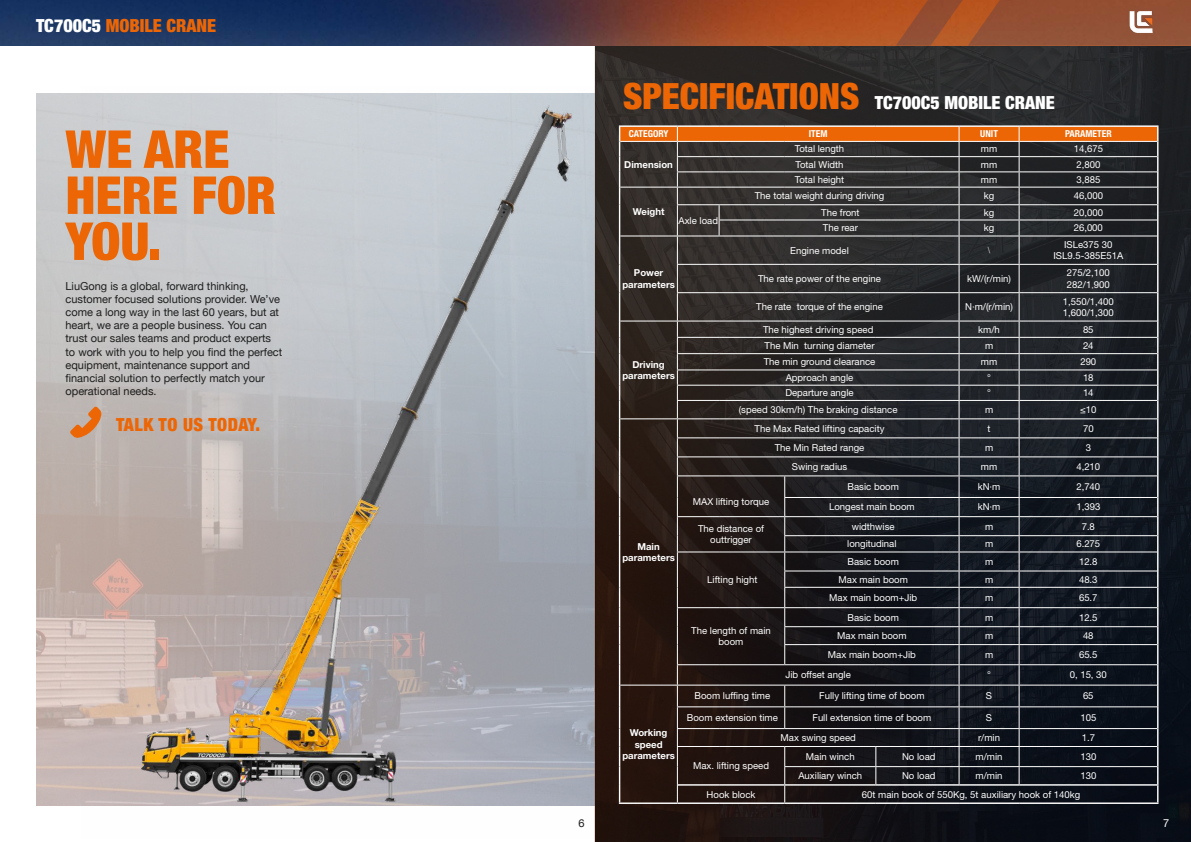
<style>
.page{position:relative;width:1191px;height:842px;background:#fff}
.page>*{position:absolute;margin:0;border:0;box-sizing:border-box;transform-origin:0 0}
.t1{font:900 condensed 52.4px/46px "Helvetica Neue";color:#ec6606}
.t2{font:900 condensed 18px "Helvetica Neue";color:#fff}
.t3{font:900 condensed 18px "Helvetica Neue";color:#ec6606}
.t4{font:900 condensed 18px "Helvetica Neue";letter-spacing:.03em;color:#ec6606}
.t5{font:11px/13.2px "Helvetica Neue";color:#1d1e1d}
.t6{font:11px "Helvetica Neue";color:#fff}
.t7{font:9.6px/11.5px "Helvetica Neue LT Pro";color:#fff;text-align:center}
.t8{font:700 9.6px/11.5px "Helvetica Neue LT Pro";color:#fff;text-align:center}
.t9{font:700 condensed 9.6px "Helvetica Neue LT Pro";color:#fff}
.t10{font:300 9.6px "Adobe Song Std";color:#fff}
.s1{color:#fff}
.s2{font-size:36px;color:#ec6606}
.s3{font-family:"Adobe Song Std";font-weight:300}
</style>
<div class="page">
<img style="left:36px;top:93px;width:45px;height:713px">
<img style="left:594px;top:46px;width:597px;height:796px">
<img style="left:0;top:0;width:896px;height:46px">
<svg style="left:896px;top:0;width:295px;height:46px;background:#995131"></svg>
<img style="left:1126px;top:10px;width:29px;height:26px">
<img style="left:81px;top:87px;width:514px;height:751px">
<svg style="left:70px;top:406px;width:31px;height:32px"></svg>
<hr style="left:619px;top:802px;width:58px;height:2px;background:#fff">
<hr style="left:677px;top:802px;width:42px;height:2px;background:#fff">
<hr style="left:719px;top:802px;width:65px;height:2px;background:#fff">
<hr style="left:784px;top:802px;width:92px;height:2px;background:#fff">
<hr style="left:876px;top:802px;width:83px;height:2px;background:#fff">
<hr style="left:959px;top:802px;width:60px;height:2px;background:#fff">
<hr style="left:1019px;top:802px;width:139px;height:2px;background:#fff">
<hr style="left:619px;top:125px;width:58px;height:2px;background:#fff">
<hr style="left:677px;top:125px;width:42px;height:2px;background:#fff">
<hr style="left:719px;top:125px;width:65px;height:2px;background:#fff">
<hr style="left:784px;top:125px;width:92px;height:2px;background:#fff">
<hr style="left:876px;top:125px;width:83px;height:2px;background:#fff">
<hr style="left:959px;top:125px;width:60px;height:2px;background:#fff">
<hr style="left:1019px;top:125px;width:139px;height:2px;background:#fff">
<svg style="left:619px;top:126px;width:539px;height:676px;background:#312d2d"></svg>
<h2 class="t3" style="left:36px;top:14px;width:182px"><span class="s1">TC700C5</span> MOBILE CRANE</h2>
<h2 class="t2" style="left:623px;top:91px;width:433px"><span class="s2">SPECIFICATIONS</span> TC700C5 MOBILE CRANE</h2>
<h1 class="t1" style="left:65px;top:125px;width:212px">WE ARE<br>HERE FOR<br>YOU.</h1>
<p class="t9" style="left:628px;top:128px;width:41px">CATEGORY</p>
<p class="t9" style="left:809px;top:128px;width:20px">ITEM</p>
<p class="t9" style="left:980px;top:128px;width:19px">UNIT</p>
<p class="t9" style="left:1065px;top:128px;width:48px">PARAMETER</p>
<p class="t7" style="left:795px;top:143px;width:51px">Total length</p>
<p class="t7" style="left:981px;top:143px;width:18px">mm</p>
<p class="t7" style="left:1073px;top:143px;width:31px">14,675</p>
<p class="t7" style="left:795px;top:158px;width:49px">Total Width</p>
<p class="t7" style="left:981px;top:158px;width:18px">mm</p>
<p class="t7" style="left:1076px;top:158px;width:25px">2,800</p>
<p class="t7" style="left:795px;top:174px;width:51px">Total height</p>
<p class="t7" style="left:981px;top:174px;width:18px">mm</p>
<p class="t7" style="left:1076px;top:174px;width:25px">3,885</p>
<p class="t8" style="left:624px;top:158px;width:50px">Dimension</p>
<p class="t7" style="left:754px;top:190px;width:131px">The total weight during driving</p>
<p class="t7" style="left:983px;top:190px;width:12px">kg</p>
<p class="t7" style="left:1073px;top:190px;width:31px">46,000</p>
<p class="t8" style="left:633px;top:206px;width:33px">Weight</p>
<p class="t7" style="left:821px;top:206px;width:40px">The front</p>
<p class="t7" style="left:983px;top:206px;width:12px">kg</p>
<p class="t7" style="left:1073px;top:206px;width:31px">20,000</p>
<p class="t7" style="left:823px;top:222px;width:37px">The rear</p>
<p class="t7" style="left:983px;top:222px;width:12px">kg</p>
<p class="t7" style="left:1073px;top:222px;width:31px">26,000</p>
<p class="t7" style="left:678px;top:214px;width:41px">Axle load</p>
<p class="t7" style="left:790px;top:244px;width:60px">Engine model</p>
<p class="t10" style="left:987px;top:245px;width:5px">\</p>
<p class="t7" style="left:1053px;top:238px;width:71px">ISLe375 30<br>ISL9.5-385E51A</p>
<p class="t7" style="left:758px;top:273px;width:124px">The rate power of the engine</p>
<p class="t7" style="left:967px;top:273px;width:46px">kW/(r/min)</p>
<p class="t7" style="left:1066px;top:267px;width:45px;text-align:left">275/2,100<br>282/1<span class="s3">,</span>900</p>
<p class="t7" style="left:756px;top:301px;width:128px">The rate torque of the engine</p>
<p class="t7" style="left:965px;top:301px;width:49px">N·m/(r/min)</p>
<p class="t7" style="left:1062px;top:295px;width:53px;text-align:left">1,550/1,400<br>1,600/1,300</p>
<p class="t8" style="left:622px;top:267px;width:54px">Power parameters</p>
<p class="t5" style="left:65px;top:279px;width:218px">LiuGong is a global, forward thinking, customer focused solutions provider. We’ve come a long way in the last 60 years, but at heart, we are a people business. You can trust our sales teams and product experts to work with you to help you find the perfect equipment, maintenance support and financial solution to perfectly match your operational needs.</p>
<h2 class="t4" style="left:116px;top:413px;width:146px">TALK TO US TODAY.</h2>
<p class="t7" style="left:763px;top:323px;width:112px">The highest driving speed</p>
<p class="t7" style="left:978px;top:323px;width:23px">km/h</p>
<p class="t7" style="left:1083px;top:323px;width:12px">85</p>
<p class="t7" style="left:764px;top:339px;width:112px">The Min turning diameter</p>
<p class="t7" style="left:985px;top:339px;width:10px">m</p>
<p class="t7" style="left:1083px;top:339px;width:12px">24</p>
<p class="t7" style="left:764px;top:356px;width:113px">The min ground clearance</p>
<p class="t7" style="left:981px;top:356px;width:18px">mm</p>
<p class="t7" style="left:1080px;top:356px;width:17px">290</p>
<p class="t7" style="left:785px;top:372px;width:69px">Approach angle</p>
<p class="t7" style="left:987px;top:372px;width:5px">°</p>
<p class="t7" style="left:1083px;top:372px;width:12px">18</p>
<p class="t7" style="left:785px;top:387px;width:70px">Departure angle</p>
<p class="t7" style="left:987px;top:387px;width:5px">°</p>
<p class="t7" style="left:1083px;top:387px;width:12px">14</p>
<p class="t7" style="left:739px;top:404px;width:160px">(speed 30km/h) The braking distance</p>
<p class="t7" style="left:985px;top:404px;width:10px">m</p>
<p class="t7" style="left:1080px;top:404px;width:18px">≤10</p>
<p class="t8" style="left:622px;top:358px;width:54px">Driving parameters</p>
<p class="t7" style="left:754px;top:422px;width:131px">The Max Rated lifting capacity</p>
<p class="t7" style="left:987px;top:422px;width:5px">t</p>
<p class="t7" style="left:1083px;top:422px;width:12px">70</p>
<p class="t7" style="left:774px;top:441px;width:91px">The Min Rated range</p>
<p class="t7" style="left:985px;top:441px;width:10px">m</p>
<p class="t7" style="left:1085px;top:441px;width:7px">3</p>
<p class="t7" style="left:792px;top:460px;width:57px">Swing radius</p>
<p class="t7" style="left:981px;top:460px;width:18px">mm</p>
<p class="t7" style="left:1076px;top:460px;width:25px">4,210</p>
<p class="t7" style="left:693px;top:496px;width:78px">MAX lifting torque</p>
<p class="t7" style="left:847px;top:481px;width:53px">Basic boom</p>
<p class="t7" style="left:977px;top:481px;width:24px">kN·m</p>
<p class="t7" style="left:1076px;top:481px;width:25px">2,740</p>
<p class="t7" style="left:829px;top:501px;width:87px">Longest main boom</p>
<p class="t7" style="left:977px;top:501px;width:24px">kN·m</p>
<p class="t7" style="left:1076px;top:501px;width:25px">1,393</p>
<p class="t8" style="left:622px;top:540px;width:54px">Main parameters</p>
<p class="t8" style="left:622px;top:727px;width:54px">Working speed parameters</p>
<p class="t7" style="left:698px;top:523px;width:68px">The distance of outtrigger</p>
<p class="t7" style="left:852px;top:520px;width:44px">widthwise</p>
<p class="t7" style="left:985px;top:520px;width:10px">m</p>
<p class="t7" style="left:1081px;top:520px;width:15px">7.8</p>
<p class="t7" style="left:847px;top:538px;width:51px">longitudinal</p>
<p class="t7" style="left:985px;top:538px;width:10px">m</p>
<p class="t7" style="left:1076px;top:538px;width:25px">6.275</p>
<p class="t7" style="left:707px;top:574px;width:52px">Lifting hight</p>
<p class="t7" style="left:691px;top:624px;width:81px">The length of main boom</p>
<p class="t7" style="left:847px;top:555px;width:53px">Basic boom</p>
<p class="t7" style="left:985px;top:555px;width:10px">m</p>
<p class="t7" style="left:1079px;top:555px;width:20px">12.8</p>
<p class="t7" style="left:838px;top:573px;width:71px">Max main boom</p>
<p class="t7" style="left:985px;top:573px;width:10px">m</p>
<p class="t7" style="left:1079px;top:573px;width:20px">48.3</p>
<p class="t7" style="left:829px;top:591px;width:89px">Max main boom+Jib</p>
<p class="t7" style="left:985px;top:591px;width:10px">m</p>
<p class="t7" style="left:1079px;top:591px;width:20px">65.7</p>
<p class="t7" style="left:847px;top:611px;width:53px">Basic boom</p>
<p class="t7" style="left:985px;top:611px;width:10px">m</p>
<p class="t7" style="left:1079px;top:611px;width:20px">12.5</p>
<p class="t7" style="left:837px;top:630px;width:71px">Max main boom</p>
<p class="t7" style="left:985px;top:630px;width:10px">m</p>
<p class="t7" style="left:1083px;top:630px;width:12px">48</p>
<p class="t7" style="left:828px;top:649px;width:89px">Max main boom+Jib</p>
<p class="t7" style="left:985px;top:649px;width:10px">m</p>
<p class="t7" style="left:1079px;top:649px;width:20px">65.5</p>
<p class="t7" style="left:785px;top:669px;width:67px">Jib offset angle</p>
<p class="t7" style="left:987px;top:669px;width:5px">°</p>
<p class="t7" style="left:1069px;top:669px;width:39px">0, 15, 30</p>
<p class="t7" style="left:694px;top:690px;width:77px">Boom luffing time</p>
<p class="t7" style="left:819px;top:690px;width:107px">Fully lifting time of boom</p>
<p class="t7" style="left:986px;top:690px;width:8px">S</p>
<p class="t7" style="left:1083px;top:690px;width:12px">65</p>
<p class="t7" style="left:687px;top:712px;width:92px">Boom extension time</p>
<p class="t7" style="left:812px;top:712px;width:120px">Full extension time of boom</p>
<p class="t7" style="left:986px;top:712px;width:8px">S</p>
<p class="t7" style="left:1080px;top:712px;width:17px">105</p>
<p class="t7" style="left:780px;top:731px;width:77px">Max swing speed</p>
<p class="t7" style="left:978px;top:731px;width:24px">r/min</p>
<p class="t7" style="left:1081px;top:731px;width:15px">1.7</p>
<p class="t7" style="left:693px;top:760px;width:77px">Max. lifting speed</p>
<p class="t7" style="left:806px;top:751px;width:50px">Main winch</p>
<p class="t7" style="left:902px;top:751px;width:35px">No load</p>
<p class="t7" style="left:975px;top:751px;width:28px">m/min</p>
<p class="t7" style="left:1080px;top:751px;width:17px">130</p>
<p class="t7" style="left:798px;top:770px;width:65px">Auxiliary winch</p>
<p class="t7" style="left:902px;top:770px;width:35px">No load</p>
<p class="t7" style="left:975px;top:770px;width:28px">m/min</p>
<p class="t7" style="left:1080px;top:770px;width:17px">130</p>
<p class="t7" style="left:706px;top:788px;width:50px">Hook block</p>
<p class="t7" style="left:862px;top:788px;width:220px">60t main book of 550Kg, 5t auxiliary hook of 140kg</p>
<p class="t5" style="left:578px;top:816px;width:8px">6</p>
<p class="t6" style="left:1163px;top:817px;width:8px">7</p>
</div>
